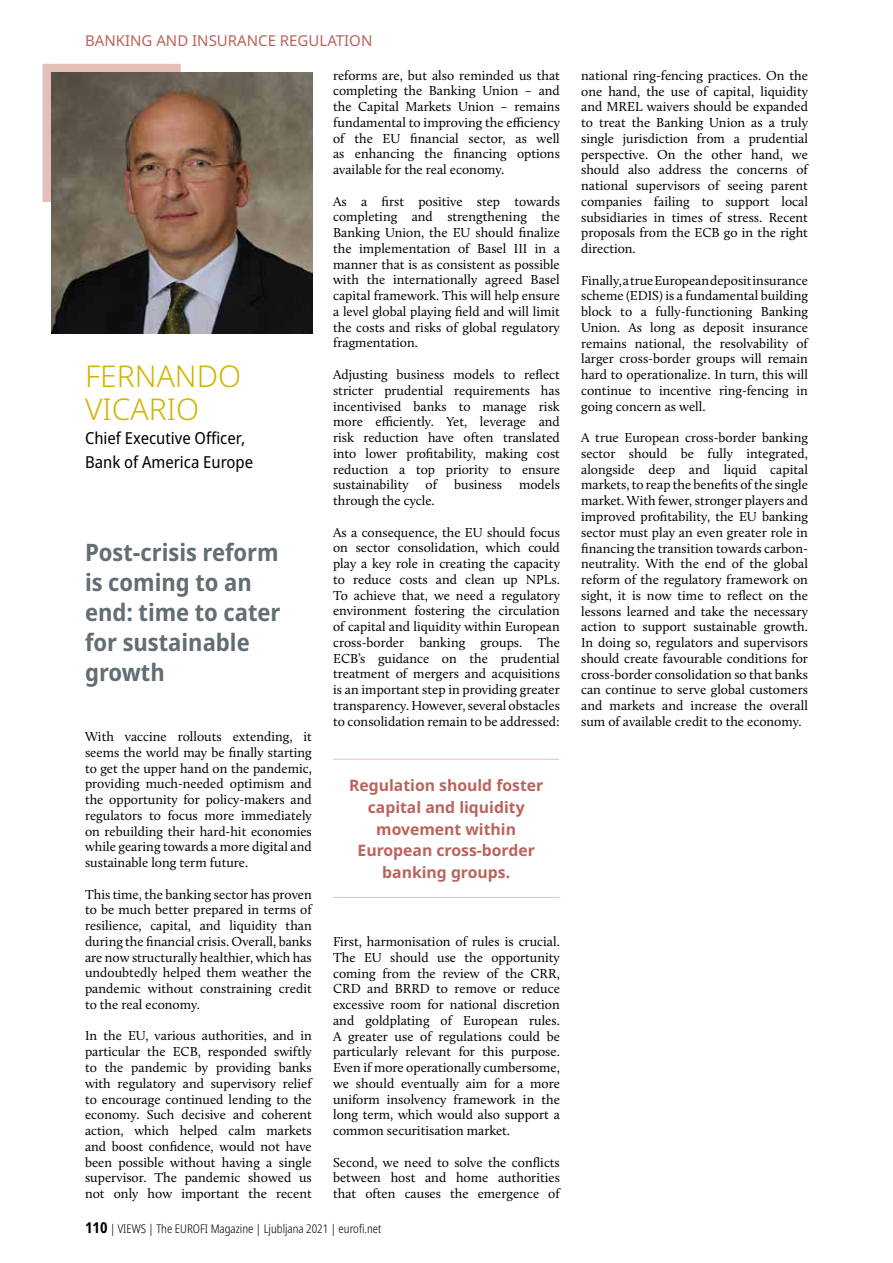
<style>
.page{position:relative;width:893px;height:1263px;background:#fff}
.page>*{position:absolute;margin:0;border:0;box-sizing:border-box;transform-origin:0 0}
.t1{font:300 30px/33px "Noto Sans";color:#d3b400}
.t2{font:700 semi-condensed 24px/30px "Noto Sans";color:#636e73}
.t3{font:semi-condensed 16.5px/24px "Noto Sans";color:#000}
.t4{font:700 15.75px/21.6px "Noto Sans";color:#ba635c;text-align:center}
.t5{font:15px "Noto Sans";color:#ba635c}
.t6{font:13.5px/15.8px "Calluna";color:#000;text-align:justify}
.t7{font:300 condensed 12px "Noto Sans";color:#000}
.s1{font-weight:700;font-size:15px}
</style>
<div class="page">
<div style="left:43px;top:64px;width:138px;height:138px;background:#e4bfb7"></div>
<img style="left:51px;top:72px;width:262px;height:262px">
<hr style="left:333px;top:759px;width:226px;height:1px;background:#e4bfb7">
<hr style="left:333px;top:897px;width:226px;height:1px;background:#e4bfb7">
<p class="t5" style="left:85px;top:30px;width:289px">BANKING AND INSURANCE REGULATION</p>
<h1 class="t1" style="left:85px;top:360px;width:158px">FERNANDO<br>VICARIO</h1>
<p class="t3" style="left:85px;top:427px;width:170px">Chief Executive Officer,<br>Bank of America Europe</p>
<h2 class="t2" style="left:85px;top:538px;width:197px">Post-crisis reform is coming to an end: time to cater for sustainable growth</h2>
<p class="t6" style="left:85px;top:729px;width:228px">With vaccine rollouts extending, it seems the world may be finally starting to get the upper hand on the pandemic, providing much-needed optimism and the opportunity for policy-makers and regulators to focus more immediately on rebuilding their hard-hit economies while gearing towards a more digital and sustainable long term future.</p>
<p class="t6" style="left:85px;top:886px;width:228px">This time, the banking sector has proven to be much better prepared in terms of resilience, capital, and liquidity than during the financial crisis. Overall, banks are now structurally healthier, which has undoubtedly helped them weather the pandemic without constraining credit to the real economy.</p>
<p class="t6" style="left:85px;top:1028px;width:228px">In the EU, various authorities, and in particular the ECB, responded swiftly to the pandemic by providing banks with regulatory and supervisory relief to encourage continued lending to the economy. Such decisive and coherent action, which helped calm markets and boost confidence, would not have been possible without having a single supervisor. The pandemic showed us not only how important the recent</p>
<p class="t6" style="left:333px;top:67px;width:228px">reforms are, but also reminded us that completing the Banking Union – and the Capital Markets Union – remains fundamental to improving the efficiency of the EU financial sector, as well as enhancing the financing options available for the real economy.</p>
<p class="t6" style="left:333px;top:193px;width:228px">As a first positive step towards completing and strengthening the Banking Union, the EU should finalize the implementation of Basel III in a manner that is as consistent as possible with the internationally agreed Basel capital framework. This will help ensure a level global playing field and will limit the costs and risks of global regulatory fragmentation.</p>
<p class="t6" style="left:333px;top:366px;width:228px">Adjusting business models to reflect stricter prudential requirements has incentivised banks to manage risk more efficiently. Yet, leverage and risk reduction have often translated into lower profitability, making cost reduction a top priority to ensure sustainability</p>
<p class="t6" style="left:426px;top:477px;width:13px">of</p>
<p class="t6" style="left:454px;top:477px;width:49px">business</p>
<p class="t6" style="left:519px;top:477px;width:42px">models</p>
<p class="t6" style="left:333px;top:492px;width:103px">through the cycle.</p>
<p class="t6" style="left:333px;top:524px;width:228px">As a consequence, the EU should focus on sector consolidation, which could play a key role in creating the capacity to reduce costs and clean up NPLs.<br>To achieve that, we need a regulatory environment fostering the circulation of capital and liquidity within European cross-border banking groups. The ECB’s guidance on the prudential treatment of mergers and acquisitions is an important step in providing greater transparency. However, several obstacles to consolidation remain to be addressed:</p>
<p class="t4" style="left:349px;top:775px;width:196px">Regulation should foster capital and liquidity movement within<br>European cross-border banking groups.</p>
<p class="t6" style="left:333px;top:934px;width:228px">First, harmonisation of rules is crucial.<br>The EU should use the opportunity coming from the review of the CRR, CRD and BRRD to remove or reduce excessive room for national discretion and goldplating of European rules.<br>A greater use of regulations could be particularly relevant for this purpose.<br>Even if more operationally cumbersome, we should eventually aim for a more uniform insolvency framework in the long term, which would also support a common securitisation market.</p>
<p class="t6" style="left:333px;top:1154px;width:228px">Second, we need to solve the conflicts between host and home authorities that often causes the emergence of</p>
<p class="t7" style="left:85px;top:1220px;width:298px"><span class="s1">110</span> | VIEWS | The EUROFI Magazine | Ljubljana 2021 | eurofi.net</p>
<p class="t6" style="left:581px;top:67px;width:228px">national ring-fencing practices. On the one hand, the use of capital, liquidity and MREL waivers should be expanded to treat the Banking Union as a truly single jurisdiction from a prudential perspective. On the other hand, we should also address the concerns of national supervisors of seeing parent companies failing to support local subsidiaries in times of stress. Recent proposals from the ECB go in the right direction.</p>
<p class="t6" style="left:581px;top:272px;width:228px">Finally, a true European deposit insurance scheme (EDIS) is a fundamental building block to a fully-functioning Banking Union. As long as deposit insurance remains national, the resolvability of larger cross-border groups will remain hard to operationalize. In turn, this will continue to incentive ring-fencing in going concern as well.</p>
<p class="t6" style="left:581px;top:430px;width:228px">A true European cross-border banking sector should be fully integrated, alongside deep and liquid capital markets, to reap the benefits of the single market. With fewer, stronger players and improved profitability, the EU banking sector must play an even greater role in financing the transition towards carbon&shy;neutrality. With the end of the global reform of the regulatory framework on sight, it is now time to reflect on the lessons learned and take the necessary action to support sustainable growth.<br>In doing so, regulators and supervisors should create favourable conditions for cross-border consolidation so that banks can continue to serve global customers and markets and increase the overall sum of available credit to the economy.</p>
</div>
